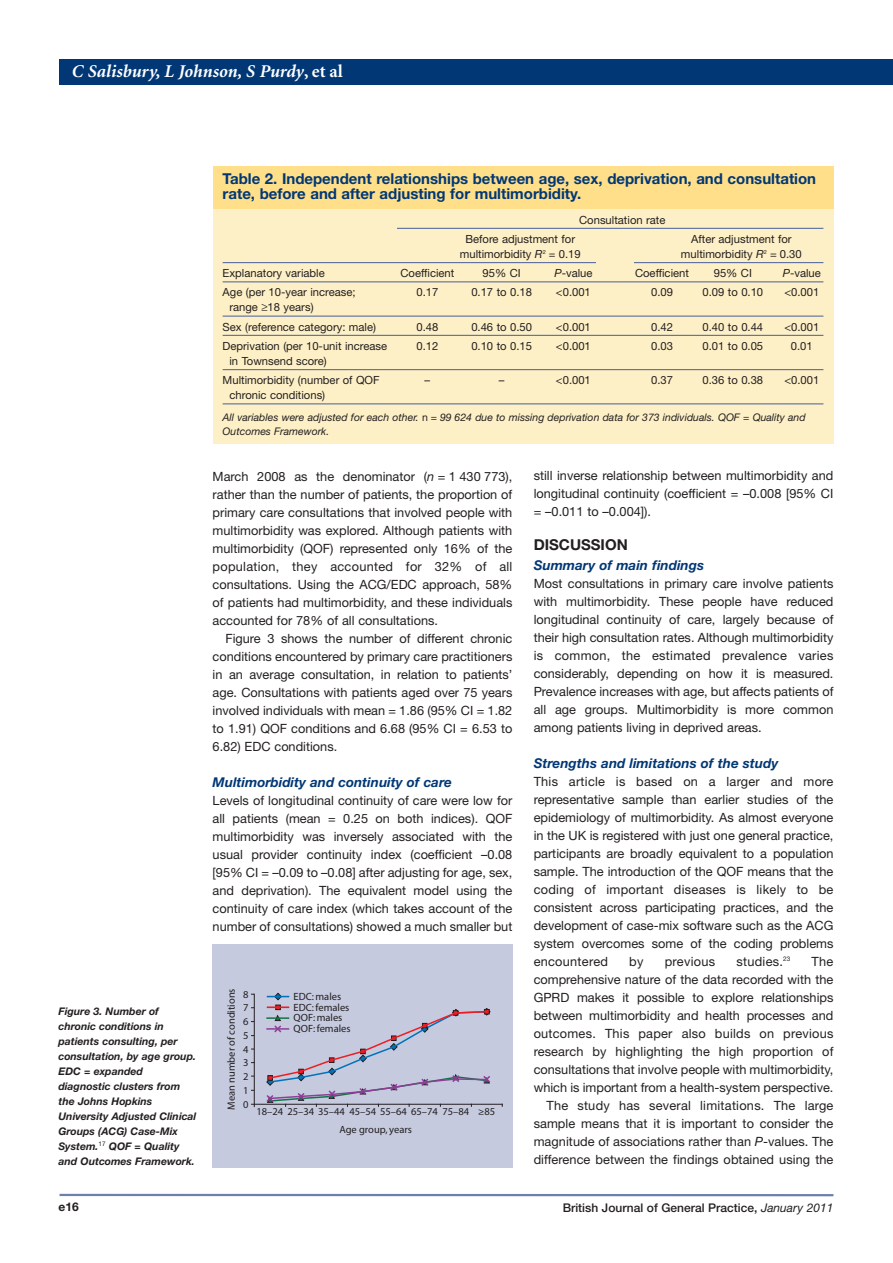
<style>
.page{position:relative;width:893px;height:1263px;background:#fff}
.page>*{position:absolute;margin:0;border:0;box-sizing:border-box;transform-origin:0 0}
.t1{font:italic 700 18px "Minion";color:#fff}
.t2{font:700 15px/15px "Helvetica Neue";color:#013775}
.t3{font:700 15px "Helvetica Neue";color:#231f20}
.t4{font:italic 700 13.5px "Helvetica Neue";color:#013775}
.t5{font:12.75px/18px "Helvetica Neue";color:#231f20;text-align:justify}
.t6{font:12.75px "Helvetica Neue";letter-spacing:.02em;color:#231f20}
.t7{font:500 12px "Helvetica Neue";color:#231f20}
.t8{font:700 12px "Helvetica Neue";color:#231f20}
.t9{font:11.25px/19.2px "Helvetica Neue";color:#231f20}
.t10{font:italic 700 10.5px/15px "Helvetica Neue";color:#231f20}
.t11{font:10.5px/10.5px "Myriad";color:#231f20;text-align:center}
.t12{font:italic 10.5px/13.5px "Helvetica Neue";color:#231f20}
.s1{font-style:normal}
.s2{font-style:italic}
.s3{font-family:"Myriad Pro"}
.s4{font-weight:400;font-style:italic}
</style>
<div class="page">
<hr style="left:60px;top:1194px;width:773px;height:2px;background:#6e7fad">
<div style="left:60px;top:60px;width:833px;height:25px;background:#013775"></div>
<div style="left:213px;top:944px;width:299px;height:223px;background:#c5cadf"></div>
<hr style="left:254px;top:994px;width:1px;height:112px;background:#231f20">
<hr style="left:252px;top:1104px;width:250px;height:1px;background:#231f20">
<svg style="left:265px;top:993px;width:226px;height:113px"></svg>
<hr style="left:267px;top:1028px;width:21px;height:2px;background:#8f3e97">
<div style="left:213px;top:166px;width:620px;height:278px;background:#fef0c6"></div>
<hr style="left:397px;top:228px;width:426px;height:1px;background:#596ea1">
<hr style="left:223px;top:262px;width:600px;height:1px;background:#596ea1">
<hr style="left:223px;top:281px;width:600px;height:1px;background:#596ea1">
<hr style="left:223px;top:316px;width:600px;height:1px;background:#596ea1">
<hr style="left:223px;top:335px;width:600px;height:1px;background:#596ea1">
<hr style="left:223px;top:369px;width:600px;height:1px;background:#596ea1">
<hr style="left:223px;top:403px;width:600px;height:1px;background:#596ea1">
<div style="left:213px;top:166px;width:620px;height:42px;background:#ffdf89"></div>
<div style="left:596px;top:250px;width:38px;height:26px;background:#fef0c6"></div>
<h1 class="t1" style="left:72px;top:64px;width:273px">C Salisbury, L Johnson, S Purdy<span class="s1">, et al</span></h1>
<p class="t2" style="left:223px;top:172px;width:595px">Table 2. Independent relationships between age, sex, deprivation, and consultation rate, before and after adjusting for multimorbidity.</p>
<p class="t9" style="left:579px;top:211px;width:88px">Consultation rate</p>
<p class="t9" style="left:465px;top:230px;width:111px">Before adjustment for</p>
<p class="t9" style="left:691px;top:230px;width:102px">After adjustment for</p>
<p class="t9" style="left:460px;top:245px;width:122px">multimorbidity <span class="s2">R</span><sup>2</sup> = 0.19</p>
<p class="t9" style="left:681px;top:245px;width:122px">multimorbidity <span class="s2">R</span><sup>2</sup> = 0.30</p>
<p class="t9" style="left:223px;top:265px;width:104px">Explanatory variable</p>
<p class="t9" style="left:400px;top:265px;width:55px">Coefficient</p>
<p class="t9" style="left:483px;top:265px;width:40px">95% CI</p>
<p class="t9" style="left:554px;top:265px;width:40px"><span class="s2">P</span>-value</p>
<p class="t9" style="left:635px;top:265px;width:55px">Coefficient</p>
<p class="t9" style="left:714px;top:265px;width:40px">95% CI</p>
<p class="t9" style="left:783px;top:265px;width:40px"><span class="s2">P</span>-value</p>
<p class="t9" style="left:223px;top:284px;width:135px">Age (per 10-year increase;</p>
<p class="t9" style="left:416px;top:284px;width:23px">0.17</p>
<p class="t9" style="left:471px;top:284px;width:62px">0.17 to 0.18</p>
<p class="t9" style="left:556px;top:284px;width:36px">&lt;0.001</p>
<p class="t9" style="left:651px;top:284px;width:23px">0.09</p>
<p class="t9" style="left:703px;top:284px;width:62px">0.09 to 0.10</p>
<p class="t9" style="left:784px;top:284px;width:36px">&lt;0.001</p>
<p class="t9" style="left:223px;top:299px;width:155px;text-indent:7px">range ≥18 years)<br>Sex (reference category: male)</p>
<p class="t9" style="left:416px;top:318px;width:23px">0.48</p>
<p class="t9" style="left:471px;top:318px;width:62px">0.46 to 0.50</p>
<p class="t9" style="left:556px;top:318px;width:36px">&lt;0.001</p>
<p class="t9" style="left:651px;top:318px;width:23px">0.42</p>
<p class="t9" style="left:703px;top:318px;width:62px">0.40 to 0.44</p>
<p class="t9" style="left:784px;top:318px;width:36px">&lt;0.001</p>
<p class="t9" style="left:223px;top:337px;width:166px">Deprivation (per 10-unit increase</p>
<p class="t9" style="left:416px;top:337px;width:23px">0.12</p>
<p class="t9" style="left:471px;top:337px;width:62px">0.10 to 0.15</p>
<p class="t9" style="left:556px;top:337px;width:36px">&lt;0.001</p>
<p class="t9" style="left:651px;top:337px;width:23px">0.03</p>
<p class="t9" style="left:703px;top:337px;width:62px">0.01 to 0.05</p>
<p class="t9" style="left:791px;top:337px;width:23px">0.01</p>
<p class="t9" style="left:223px;top:352px;width:158px;text-indent:7px">in Townsend score)<br>Multimorbidity (number of QOF</p>
<p class="t9" style="left:425px;top:372px;width:7px">–</p>
<p class="t9" style="left:499px;top:372px;width:7px">–</p>
<p class="t9" style="left:556px;top:372px;width:36px">&lt;0.001</p>
<p class="t9" style="left:651px;top:372px;width:23px">0.37</p>
<p class="t9" style="left:703px;top:372px;width:62px">0.36 to 0.38</p>
<p class="t9" style="left:784px;top:372px;width:36px">&lt;0.001</p>
<p class="t10" style="left:58px;top:1005px;width:139px">Figure 3. Number of chronic conditions in patients consulting, per consultation, by age group.<br>EDC = expanded diagnostic clusters from the Johns Hopkins<br>University Adjusted Clinical<br>Groups (ACG) Case-Mix<br>System.<sup>17</sup> QOF = Quality and Outcomes Framework.</p>
<p class="t8" style="left:58px;top:1202px;width:22px">e16</p>
<p class="t9" style="left:229px;top:387px;width:97px">chronic conditions)</p>
<p class="t12" style="left:223px;top:412px;width:585px">All variables were adjusted for each other. <span class="s1">n</span> = 99 624 due to missing deprivation data for 373 individuals. QOF = Quality and<br>Outcomes Framework.</p>
<p class="t5" style="left:213px;top:469px;width:301px">March 2008 as the denominator (<span class="s2">n</span> = 1 430 773), rather than the number of patients, the proportion of primary care consultations that involved people with multimorbidity was explored. Although patients with multimorbidity (QOF) represented only 16% of the population, they accounted for 32% of all consultations. Using the ACG/EDC approach, 58% of patients had multimorbidity, and these individuals accounted for 78% of all consultations.</p>
<p class="t5" style="left:213px;top:631px;width:301px;text-indent:13px">Figure 3 shows the number of different chronic conditions encountered by primary care practitioners in an average consultation, in relation to patients’ age. Consultations with patients aged over 75 years involved individuals with mean = 1.86 (95% CI = 1.82 to 1.91) QOF conditions and 6.68 (95% CI = 6.53 to 6.82) EDC conditions.</p>
<p class="t4" style="left:213px;top:777px;width:241px">Multimorbidity and continuity of care</p>
<p class="t5" style="left:213px;top:793px;width:301px">Levels of longitudinal continuity of care were low for all patients (mean = 0.25 on both indices). QOF multimorbidity was inversely associated with the usual provider continuity index (coefficient –0.08 [95% CI = –0.09 to –0.08] after adjusting for age, sex, and deprivation). The equivalent model using the continuity of care index (which takes account of the number of consultations) showed a much smaller but</p>
<p class="t11" style="left:227px;top:1110px;width:123px;rotate:-90deg">Mean number of conditions</p>
<p class="t11" style="left:243px;top:990px;width:7px">8</p>
<p class="t11" style="left:243px;top:1003px;width:7px">7</p>
<p class="t11" style="left:243px;top:1017px;width:7px">6</p>
<p class="t11" style="left:243px;top:1031px;width:7px">5</p>
<p class="t11" style="left:243px;top:1045px;width:7px">4</p>
<p class="t11" style="left:243px;top:1058px;width:7px">3</p>
<p class="t11" style="left:243px;top:1072px;width:7px">2</p>
<p class="t11" style="left:243px;top:1086px;width:7px">1</p>
<p class="t11" style="left:243px;top:1100px;width:7px">0</p>
<p class="t11" style="left:294px;top:992px;width:59px;text-align:left">EDC: males<br>EDC:females<br>QOF: males<br>QOF:females</p>
<p class="t11" style="left:256px;top:1104px;width:240px;line-height:17.1px">18–24 25–34 35–44 45–54 55–64 65–74 75–84 <span class="s3">≥</span>85<br>Age group, years</p>
<p class="t5" style="left:534px;top:467px;width:301px">still inverse relationship between multimorbidity and longitudinal continuity (coefficient = –0.008 [95% CI = –0.011 to –0.004]).</p>
<p class="t3" style="left:534px;top:539px;width:96px">DISCUSSION</p>
<p class="t4" style="left:534px;top:560px;width:172px">Summary of main findings</p>
<p class="t5" style="left:534px;top:575px;width:301px">Most consultations in primary care involve patients with multimorbidity. These people have reduced longitudinal continuity of care, largely because of their high consultation rates. Although multimorbidity is common, the estimated prevalence varies considerably, depending on how it is measured.<br>Prevalence increases with age, but affects patients of all age groups. Multimorbidity is more common among patients living in deprived areas.</p>
<p class="t4" style="left:534px;top:758px;width:246px">Strengths and limitations of the study</p>
<p class="t5" style="left:534px;top:773px;width:301px">This article is based on a larger and more representative sample than earlier studies of the epidemiology of multimorbidity. As almost everyone in the UK is registered with just one general practice, participants are broadly equivalent to a population sample. The introduction of the QOF means that the coding of important diseases is likely to be consistent across participating practices, and the development of case-mix software such as the ACG system overcomes some of the coding problems encountered</p>
<p class="t5" style="left:629px;top:953px;width:16px">by</p>
<p class="t6" style="left:665px;top:956px;width:52px">previous</p>
<p class="t6" style="left:736px;top:956px;width:56px">studies.<sup>23</sup></p>
<p class="t5" style="left:534px;top:953px;width:301px;text-align:right">The<br>comprehensive nature of the data recorded with the GPRD makes it possible to explore relationships between multimorbidity and health processes and outcomes. This paper also builds on previous research by highlighting the high proportion of consultations that involve people with multimorbidity, which is important from a health-system perspective.<br>The study has several limitations. The large sample means that it is important to consider the magnitude of associations rather than <span class="s2">P</span>-values. The difference between the findings obtained using the</p>
<p class="t7" style="left:563px;top:1203px;width:272px">British Journal of General Practice, <span class="s4">January 2011</span></p>
</div>
